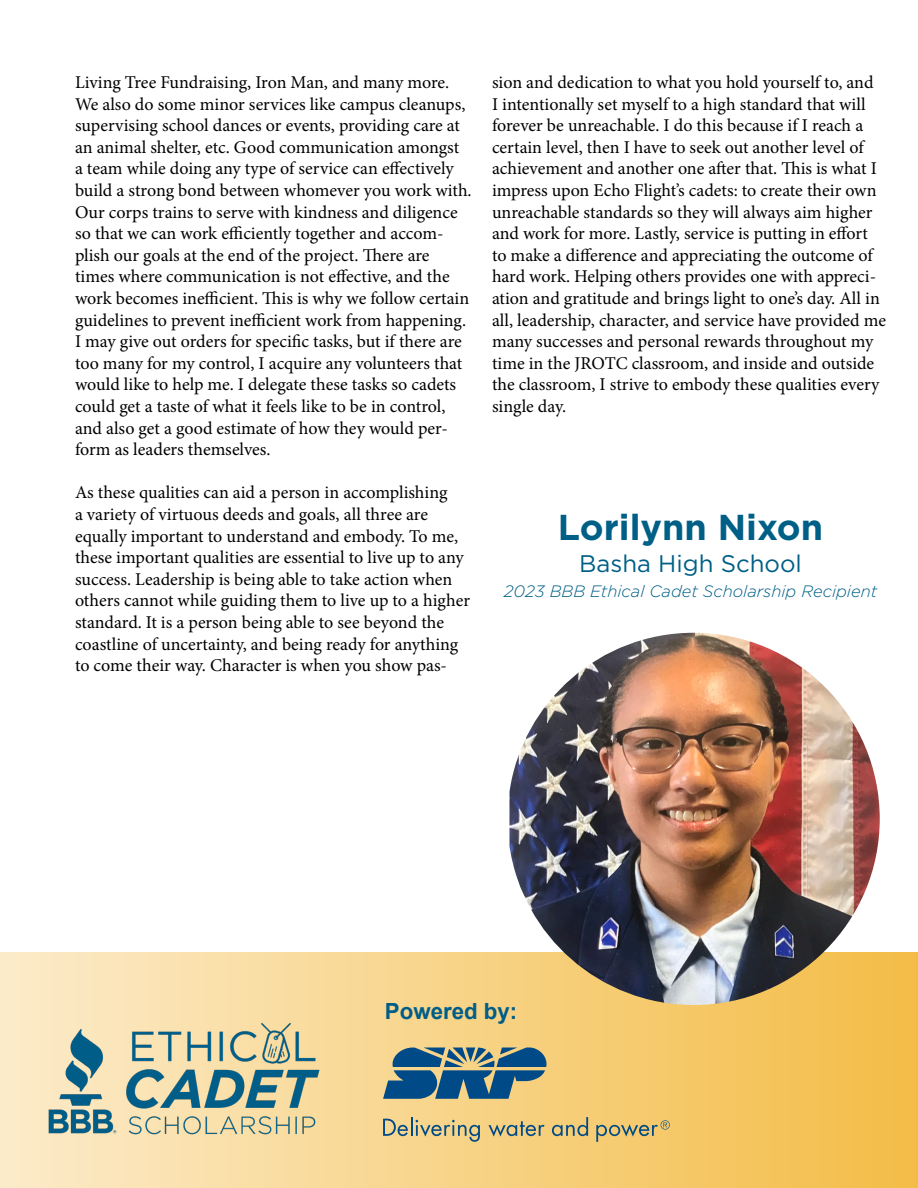
<style>
.page{position:relative;width:918px;height:1188px;background:#fff}
.page>*{position:absolute;margin:0;border:0;box-sizing:border-box;transform-origin:0 0}
.t1{font:700 36px "Gotham";color:#005f86}
.t2{font:24px "Gotham";color:#005f86}
.t3{font:700 22.35px "Arial";color:#005d88}
.t4{font:18px/21.6px "Minion Pro";letter-spacing:-.005em;color:#000}
.t5{font:italic 300 16.5px "Gotham";color:#005f86}
</style>
<div class="page">
<div style="left:0;top:952px;width:918px;height:236px;background:linear-gradient(to right,#fcebca,#f3bc46)"></div>
<img style="left:36px;top:1011px;width:291px;height:136px">
<svg style="left:383px;top:1048px;width:165px;height:51px;background:#587b86"></svg>
<svg style="left:383px;top:1117px;width:97px;height:25px;background:#c6b98a"></svg>
<svg style="left:489px;top:1121px;width:56px;height:16px"></svg>
<svg style="left:552px;top:1117px;width:36px;height:19px"></svg>
<svg style="left:596px;top:1120px;width:74px;height:22px;background:#c9b373"></svg>
<img style="left:509px;top:633px;width:371px;height:372px">
<p class="t4" style="left:75px;top:72px;width:398px">Living Tree Fundraising, Iron Man, and many more.<br>We also do some minor services like campus cleanups, supervising school dances or events, providing care at an animal shelter, etc. Good communication amongst<br>a team while doing any type of service can effectively build a strong bond between whomever you work with.<br>Our corps trains to serve with kindness and diligence so that we can work efficiently together and accom&shy;plish our goals at the end of the project. There are times where communication is not effective, and the work becomes inefficient. This is why we follow certain guidelines to prevent inefficient work from happening.<br>I may give out orders for specific tasks, but if there are too many for my control, I acquire any volunteers that would like to help me. I delegate these tasks so cadets</p>
<p class="t4" style="left:75px;top:396px;width:374px">could get a taste of what it feels like to be in control, and also get a good estimate of how they would per&shy;form as leaders themselves.</p>
<p class="t4" style="left:75px;top:482px;width:397px">As these qualities can aid a person in accomplishing<br>a variety of virtuous deeds and goals, all three are equally important to understand and embody. To me, these important qualities are essential to live up to any success. Leadership is being able to take action when others cannot while guiding them to live up to a higher standard. It is a person being able to see beyond the</p>
<p class="t4" style="left:75px;top:633px;width:385px">coastline of uncertainty, and being ready for anything to come their way. Character is when you show pas-</p>
<p class="t4" style="left:492px;top:72px;width:386px">sion and dedication to what you hold yourself to, and I intentionally set myself to a high standard that will forever be unreachable. I do this because if I reach a certain level, then I have to seek out another level of achievement and another one after that. This is what I impress upon Echo Flight’s cadets: to create their own unreachable standards so they will always aim higher</p>
<p class="t4" style="left:492px;top:223px;width:396px">and work for more. Lastly, service is putting in effort to make a difference and appreciating the outcome of hard work. Helping others provides one with appreci&shy;ation and gratitude and brings light to one’s day. All in all, leadership, character, and service have provided me many successes and personal rewards throughout my time in the JROTC classroom, and inside and outside the classroom, I strive to embody these qualities every single day.</p>
<p class="t1" style="left:558px;top:507px;width:267px">Lorilynn Nixon</p>
<p class="t2" style="left:579px;top:550px;width:224px">Basha High School</p>
<p class="t5" style="left:504px;top:582px;width:375px">2023 BBB Ethical Cadet Scholarship Recipient</p>
<p class="t3" style="left:385px;top:997px;width:134px">Powered by:</p>
</div>
